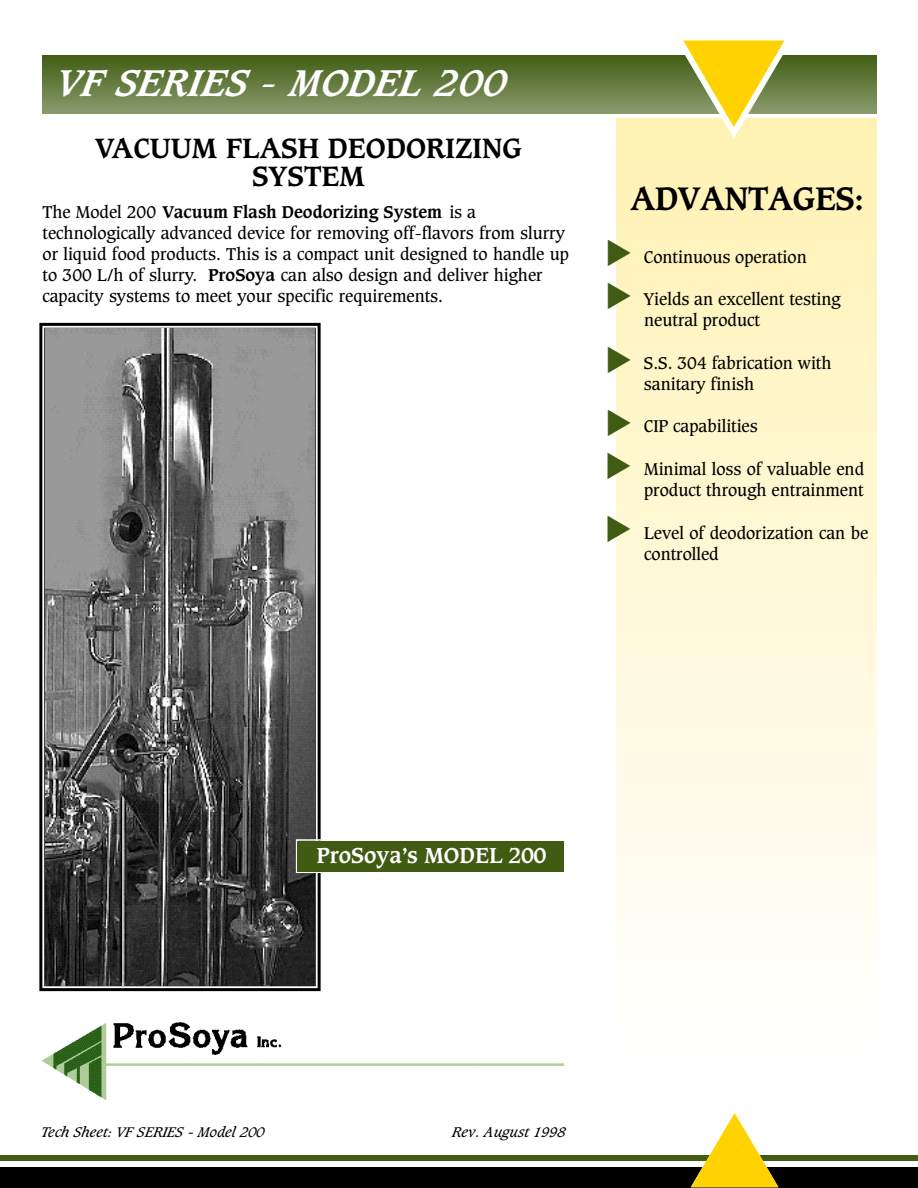
<style>
.page{position:relative;width:918px;height:1188px;background:#fff}
.page>*{position:absolute;margin:0;border:0;box-sizing:border-box;transform-origin:0 0}
.t1{font:italic 700 36px "Caxton";color:#fff}
.t2{font:700 31.5px "Caxton";letter-spacing:-.015em;color:#000}
.t3{font:700 27px/28.5px "Caxton";color:#000;text-align:center}
.t4{font:700 21px "Caxton";color:#fff}
.t5{font:16.5px/21px "Caxton";color:#000}
.t6{font:italic 13.5px "Caxton";color:#000}
.s1{font-weight:700}
.s2{color:#3f5c12}
</style>
<div class="page">
<div style="left:0;top:1155px;width:918px;height:6px;background:#3f5c12"></div>
<div style="left:0;top:1167px;width:918px;height:21px;background:#000"></div>
<svg style="left:691px;top:1113px;width:87px;height:74px"></svg>
<div style="left:41px;top:54px;width:837px;height:61px;border:2px solid #fff"></div>
<img style="left:42px;top:55px;width:834px;height:58px">
<svg style="left:683px;top:40px;width:101px;height:98px"></svg>
<div style="left:39px;top:323px;width:282px;height:668px;border:3px solid #000"></div>
<img style="left:45px;top:329px;width:270px;height:656px">
<div style="left:297px;top:841px;width:267px;height:31px;background:#3f5c12"></div>
<img style="left:42px;top:1023px;width:521px;height:77px">
<h1 class="t1" style="left:56px;top:67px;width:452px">VF SERIES - MODEL 200</h1>
<h3 class="t3" style="left:95px;top:136px;width:428px">VACUUM FLASH DEODORIZING<br>SYSTEM</h3>
<p class="t5" style="left:42px;top:203px;width:528px">The Model 200 <span class="s1">Vacuum Flash Deodorizing System</span> is a technologically advanced device for removing off-flavors from slurry or liquid food products. This is a compact unit designed to handle up to 300 L/h of slurry. <span class="s1">ProSoya</span> can also design and deliver higher capacity systems to meet your specific requirements.</p>
<h2 class="t2" style="left:631px;top:184px;width:235px">ADVANTAGES:</h2>
<p class="t5" style="left:608px;top:247px;width:200px"><span class="s2">❖</span> Continuous operation</p>
<p class="t5" style="left:644px;top:290px;width:198px;text-indent:-36px"><span class="s2">❖</span> Yields an excellent testing neutral product</p>
<p class="t5" style="left:644px;top:354px;width:189px;text-indent:-36px"><span class="s2">❖</span> S.S. 304 fabrication with sanitary finish</p>
<p class="t5" style="left:608px;top:417px;width:151px"><span class="s2">❖</span> CIP capabilities</p>
<p class="t5" style="left:608px;top:460px;width:258px;text-align:right"><span class="s2">❖</span> Minimal loss of valuable end product through entrainment</p>
<p class="t5" style="left:644px;top:523px;width:226px;text-indent:-36px"><span class="s2">❖</span> Level of deodorization can be controlled</p>
<p class="t4" style="left:317px;top:846px;width:231px">ProSoya’s MODEL 200</p>
<p class="t6" style="left:41px;top:1126px;width:224px">Tech Sheet: VF SERIES - Model 200</p>
<p class="t6" style="left:452px;top:1126px;width:114px">Rev. August 1998</p>
</div>
